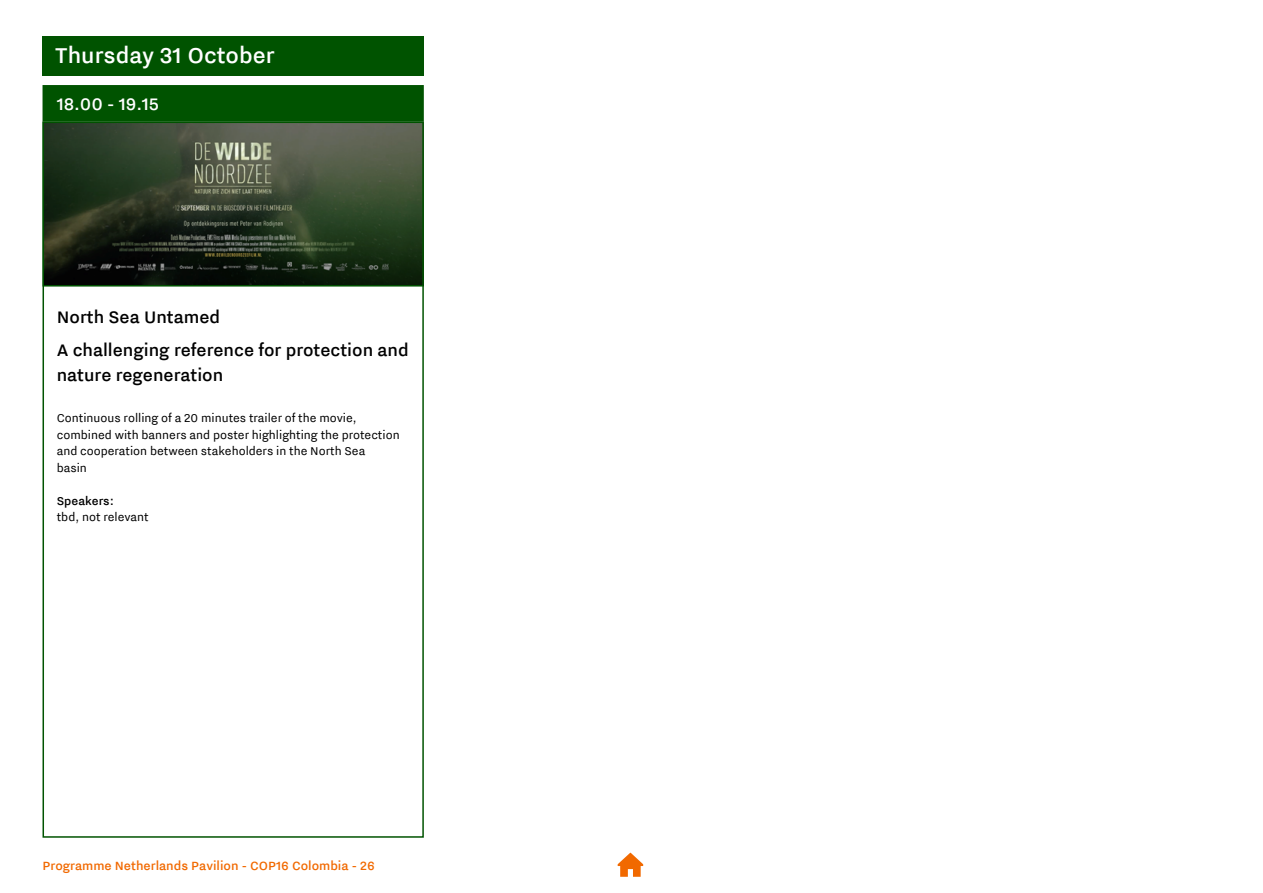
<style>
.page{position:relative;width:1263px;height:893px;background:#fff}
.page>*{position:absolute;margin:0;border:0;box-sizing:border-box;transform-origin:0 0}
._1__date_-_white{font:500 27px "NL Nitti Grotesk";color:#fff}
._2__heading_-_orange{font:500 21px/24.8px "NL Nitti Grotesk";color:#000}
._1__time_-_white{font:500 21px "NL Nitti Grotesk";color:#fff}
.t1{font:500 15px "NL Nitti Grotesk";color:#f16900}
._3__summery{font:14.25px/16.5px "NL Nitti Grotesk";color:#000}
._4__names{font:14.25px "NL Nitti Grotesk";color:#000}
._4__names-2{font:500 14.25px "NL Nitti Grotesk";color:#000}
</style>
<div class="page">
<svg style="left:618px;top:853px;width:25px;height:24px"></svg>
<div style="left:43px;top:86px;width:380px;height:35px;background:#005300"></div>
<div style="left:43px;top:85px;width:381px;height:37px;border:2px solid #005300"></div>
<img style="left:46px;top:125px;width:375px;height:159px">
<div style="left:43px;top:122px;width:381px;height:165px;border:2px solid #005300"></div>
<div style="left:43px;top:36px;width:381px;height:40px;background:#005300"></div>
<p class="_1__date_-_white" style="left:55px;top:40px;width:221px">Thursday 31 October</p>
<p class="_1__time_-_white" style="left:57px;top:92px;width:104px">18.00 - 19.15</p>
<p class="_2__heading_-_orange" style="left:57px;top:304px;width:165px">North Sea Untamed</p>
<p class="_2__heading_-_orange" style="left:57px;top:337px;width:353px">A challenging reference for protection and nature regeneration</p>
<p class="_3__summery" style="left:57px;top:409px;width:344px">Continuous rolling of a 20 minutes trailer of the movie, combined with banners and poster highlighting the protection and cooperation between stakeholders in the North Sea<br>basin</p>
<p class="_4__names-2" style="left:57px;top:492px;width:59px">Speakers:</p>
<p class="_4__names" style="left:57px;top:509px;width:93px">tbd, not relevant</p>
<p class="t1" style="left:43px;top:857px;width:334px">Programme Netherlands Pavilion - COP16 Colombia - 26</p>
</div>
